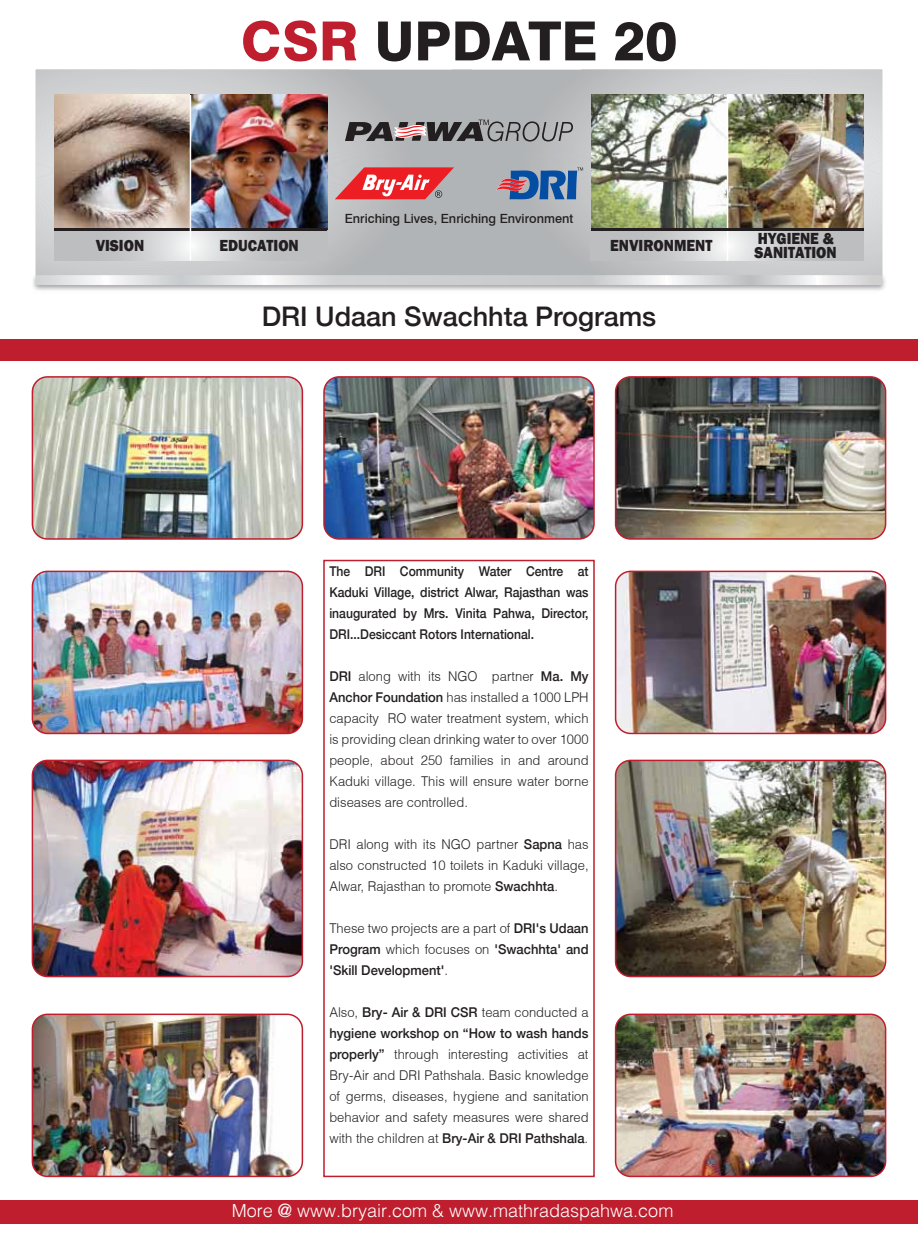
<style>
.page{position:relative;width:918px;height:1242px;background:#fff}
.page>*{position:absolute;margin:0;border:0;box-sizing:border-box;transform-origin:0 0}
.t1{font:800 54px "Swiss 721 BT";color:#231f20}
.t2{font:500 27px "Helvetica 65";color:#231f20}
.t3{font:18px "Switzerland Light";color:#fff}
.t4{font:800 16.5px/13.5px "Franklin Gothic";color:#231f20;scale:.9 1}
.t5{font:300 13.5px/21px "Helvetica";color:#231f20;text-align:justify;scale:.96 1}
.t6{font:500 13.5px/21px "Helvetica 65";color:#231f20;text-align:justify;scale:.9 1}
.t7{font:500 13.5px/21px "Helvetica 65";color:#231f20;scale:.96 1}
.t8{font:500 12.6px "Swiss 721 BT";color:#231f20}
.s1{color:#be1e2d}
.s2{font-family:"Helvetica 65";font-weight:500}
.s3{font-family:"Helvetica";font-weight:300}
</style>
<div class="page">
<img style="left:33px;top:271px;width:852px;height:20px">
<div style="left:413px;top:70px;width:39px;height:205px;background:#b1b4b6"></div>
<svg style="left:36px;top:70px;width:377px;height:205px;background:#c1c2c4"></svg>
<div style="left:452px;top:70px;width:69px;height:205px;background:#b1b4b6"></div>
<svg style="left:521px;top:70px;width:361px;height:205px;background:#c1c3c5"></svg>
<svg style="left:36px;top:275px;width:846px;height:10px"></svg>
<img style="left:591px;top:95px;width:273px;height:133px">
<svg style="left:591px;top:230px;width:273px;height:30px;background:#c5c6c8"></svg>
<hr style="left:727px;top:95px;width:1px;height:165px;background:#fff">
<hr style="left:591px;top:228px;width:273px;height:2px;background:#231f20">
<img style="left:54px;top:95px;width:136px;height:133px">
<img style="left:191px;top:95px;width:136px;height:133px">
<svg style="left:54px;top:230px;width:273px;height:30px;background:#c5c6c8"></svg>
<hr style="left:54px;top:228px;width:273px;height:2px;background:#231f20">
<hr style="left:190px;top:95px;width:1px;height:165px;background:#fff">
<svg style="left:335px;top:167px;width:119px;height:32px;background:#e26368"></svg>
<svg style="left:496px;top:167px;width:87px;height:32px;background:#697ea6"></svg>
<svg style="left:345px;top:120px;width:228px;height:21px;background:#7e7a7c"></svg>
<div style="left:0;top:1199px;width:918px;height:24px;background:#be1e2d"></div>
<div style="left:0;top:339px;width:918px;height:21px;background:#be1e2d"></div>
<div style="left:323px;top:560px;width:272px;height:617px;border:2px solid #be1e2d"></div>
<img style="left:32px;top:378px;width:270px;height:161px">
<div style="left:32px;top:376px;width:271px;height:163px;border:2px solid #be1e2d;border-radius:15px"></div>
<img style="left:32px;top:573px;width:269px;height:160px">
<div style="left:32px;top:570px;width:271px;height:164px;border:2px solid #be1e2d;border-radius:15px"></div>
<img style="left:32px;top:762px;width:270px;height:214px">
<div style="left:32px;top:759px;width:271px;height:218px;border:2px solid #be1e2d;border-radius:15px"></div>
<img style="left:616px;top:762px;width:270px;height:214px">
<div style="left:615px;top:759px;width:271px;height:218px;border:2px solid #be1e2d;border-radius:15px"></div>
<img style="left:32px;top:1016px;width:269px;height:160px">
<div style="left:32px;top:1013px;width:271px;height:164px;border:2px solid #be1e2d;border-radius:15px"></div>
<img style="left:325px;top:379px;width:268px;height:160px">
<div style="left:323px;top:376px;width:272px;height:163px;border:2px solid #be1e2d;border-radius:15px"></div>
<img style="left:616px;top:378px;width:270px;height:161px">
<div style="left:615px;top:376px;width:271px;height:163px;border:2px solid #be1e2d;border-radius:15px"></div>
<img style="left:617px;top:573px;width:269px;height:160px">
<div style="left:615px;top:570px;width:271px;height:164px;border:2px solid #be1e2d;border-radius:15px"></div>
<img style="left:617px;top:1016px;width:269px;height:160px">
<div style="left:615px;top:1013px;width:271px;height:164px;border:2px solid #be1e2d;border-radius:15px"></div>
<h1 class="t1" style="left:241px;top:8px;width:438px"><span class="s1">CSR</span> UPDATE 20</h1>
<p class="t8" style="left:345px;top:211px;width:230px">Enriching Lives, Enriching Environment</p>
<p class="t4" style="left:96px;top:239px;width:55px">VISION</p>
<p class="t4" style="left:219px;top:239px;width:90px">EDUCATION</p>
<p class="t4" style="left:610px;top:239px;width:115px">ENVIRONMENT</p>
<h2 class="t2" style="left:262px;top:300px;width:396px">DRI Udaan Swachhta Programs</h2>
<p class="t4" style="left:755px;top:232px;width:93px">HYGIENE &amp;<br>SANITATION</p>
<p class="t6" style="left:329px;top:560px;width:290px">The DRI Community Water Centre at Kaduki Village, district Alwar, Rajasthan was inaugurated by Mrs. Vinita Pahwa, Director, DRI...Desiccant Rotors International.</p>
<p class="t5" style="left:329px;top:665px;width:272px"><span class="s2">DRI</span> along with its NGO partner <span class="s2">Ma. My Anchor Foundation</span> has installed a 1000 LPH capacity RO water treatment system, which is providing clean drinking water to over 1000 people, about 250 families in and around Kaduki village. This will ensure water borne diseases are controlled.</p>
<p class="t5" style="left:329px;top:833px;width:272px">DRI along with its NGO partner <span class="s2">Sapna</span> has also constructed 10 toilets in Kaduki village, Alwar, Rajasthan to promote <span class="s2">Swachhta</span>.</p>
<p class="t5" style="left:329px;top:917px;width:271px">These two projects are a part of <span class="s2">DRI's Udaan</span></p>
<p class="t7" style="left:329px;top:938px;width:271px">Program <span class="s3">which focuses on</span> 'Swachhta' and 'Skill Development'<span class="s3">.</span></p>
<p class="t5" style="left:329px;top:1001px;width:272px">Also, <span class="s2">Bry- Air &amp; DRI CSR</span> team conducted a</p>
<p class="t7" style="left:329px;top:1022px;width:271px">hygiene workshop on “How to wash hands</p>
<p class="t5" style="left:329px;top:1043px;width:272px"><span class="s2">properly”</span> through interesting activities at Bry-Air and DRI Pathshala. Basic knowledge of germs, diseases, hygiene and sanitation behavior and safety measures were shared</p>
<p class="t7" style="left:329px;top:1127px;width:271px"><span class="s3">with the children at</span> Bry-Air &amp; DRI Pathshala<span class="s3">.</span></p>
<h3 class="t3" style="left:232px;top:1199px;width:443px">More @ www.bryair.com &amp; www.mathradaspahwa.com</h3>
</div>
